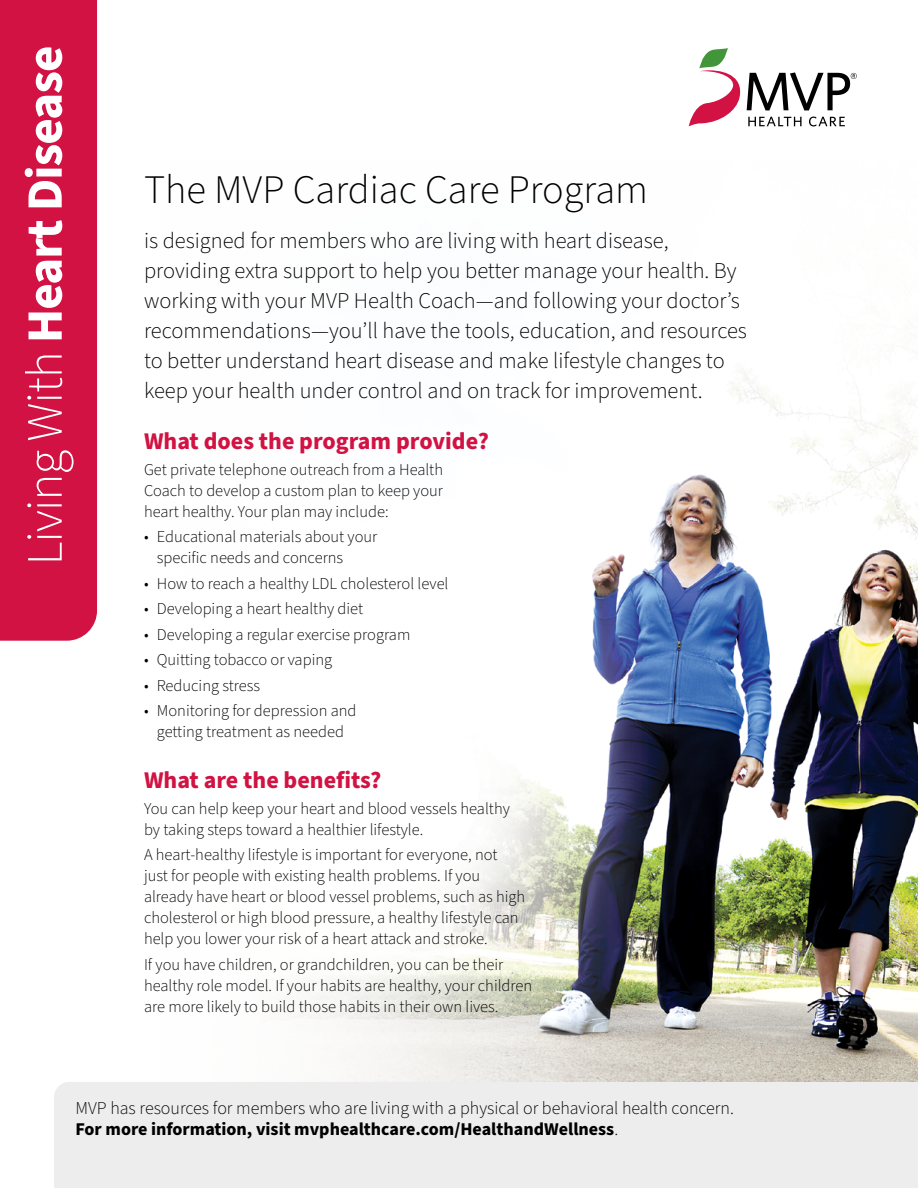
<style>
.page{position:relative;width:918px;height:1188px;background:#fff}
.page>*{position:absolute;margin:0;border:0;box-sizing:border-box;transform-origin:0 0}
.t1{font:700 51px "Source Sans Pro";letter-spacing:-.02em;color:#fff}
.Digital_Headline_Lig{font:300 40.5px "Source Sans Pro";color:#000}
.Digital_Subhead_Bold{font:700 24px "Source Sans Pro";color:#d11242}
.Digital_Text_Large_L{font:300 22.5px/30px "Source Sans Pro";color:#000}
.t2{font:300 18px/21px "Source Sans Pro";color:#000}
.Digital_Text_Base{font:300 16.5px/21px "Source Sans Pro";color:#000}
.s1{font-weight:300}
.s2{font-weight:700}
</style>
<div class="page">
<img style="left:291px;top:451px;width:627px;height:631px">
<div style="left:54px;top:1082px;width:864px;height:106px;background:#ededee"></div>
<div style="left:0;top:0;width:97px;height:641px;background:#d11242"></div>
<svg style="left:689px;top:48px;width:168px;height:78px"></svg>
<p class="t1" style="left:10px;top:565px;width:521px;rotate:-90deg"><span class="s1">Living With</span> Heart Disease</p>
<p class="Digital_Headline_Lig" style="left:144px;top:163px;width:506px">The MVP Cardiac Care Program</p>
<p class="Digital_Text_Large_L" style="left:144px;top:227px;width:605px">is designed for members who are living with heart disease, providing extra support to help you better manage your health. By working with your MVP Health Coach—and following your doctor’s recommendations—you’ll have the tools, education, and resources to better understand heart disease and make lifestyle changes to keep your health under control and on track for improvement.</p>
<p class="Digital_Subhead_Bold" style="left:144px;top:425px;width:346px">What does the program provide?</p>
<p class="Digital_Text_Base" style="left:144px;top:460px;width:301px;text-align:justify">Get private telephone outreach from a Health Coach to develop a custom plan to keep your heart healthy. Your plan may include:</p>
<p class="Digital_Text_Base" style="left:157px;top:527px;width:222px;text-indent:-13px">• Educational materials about your specific needs and concerns</p>
<p class="Digital_Text_Base" style="left:144px;top:574px;width:306px">• How to reach a healthy LDL cholesterol level</p>
<p class="Digital_Text_Base" style="left:144px;top:599px;width:221px">• Developing a heart healthy diet</p>
<p class="Digital_Text_Base" style="left:144px;top:625px;width:268px">• Developing a regular exercise program</p>
<p class="Digital_Text_Base" style="left:144px;top:650px;width:190px">• Quitting tobacco or vaping</p>
<p class="Digital_Text_Base" style="left:144px;top:676px;width:118px">• Reducing stress</p>
<p class="Digital_Text_Base" style="left:144px;top:701px;width:214px;text-align:center">• Monitoring for depression and getting treatment as needed</p>
<p class="Digital_Subhead_Bold" style="left:144px;top:764px;width:239px">What are the benefits?</p>
<p class="Digital_Text_Base" style="left:144px;top:799px;width:367px">You can help keep your heart and blood vessels healthy by taking steps toward a healthier lifestyle.</p>
<p class="Digital_Text_Base" style="left:144px;top:845px;width:383px">A heart-healthy lifestyle is important for everyone, not just for people with existing health problems. If you already have heart or blood vessel problems, such as high cholesterol or high blood pressure, a healthy lifestyle can help you lower your risk of a heart attack and stroke.</p>
<p class="Digital_Text_Base" style="left:144px;top:955px;width:390px">If you have children, or grandchildren, you can be their healthy role model. If your habits are healthy, your children are more likely to build those habits in their own lives.</p>
<p class="t2" style="left:75px;top:1098px;width:660px">MVP has resources for members who are living with a physical or behavioral health concern.<br><span class="s2">For more information, visit mvphealthcare.com/HealthandWellness</span>.</p>
</div>
